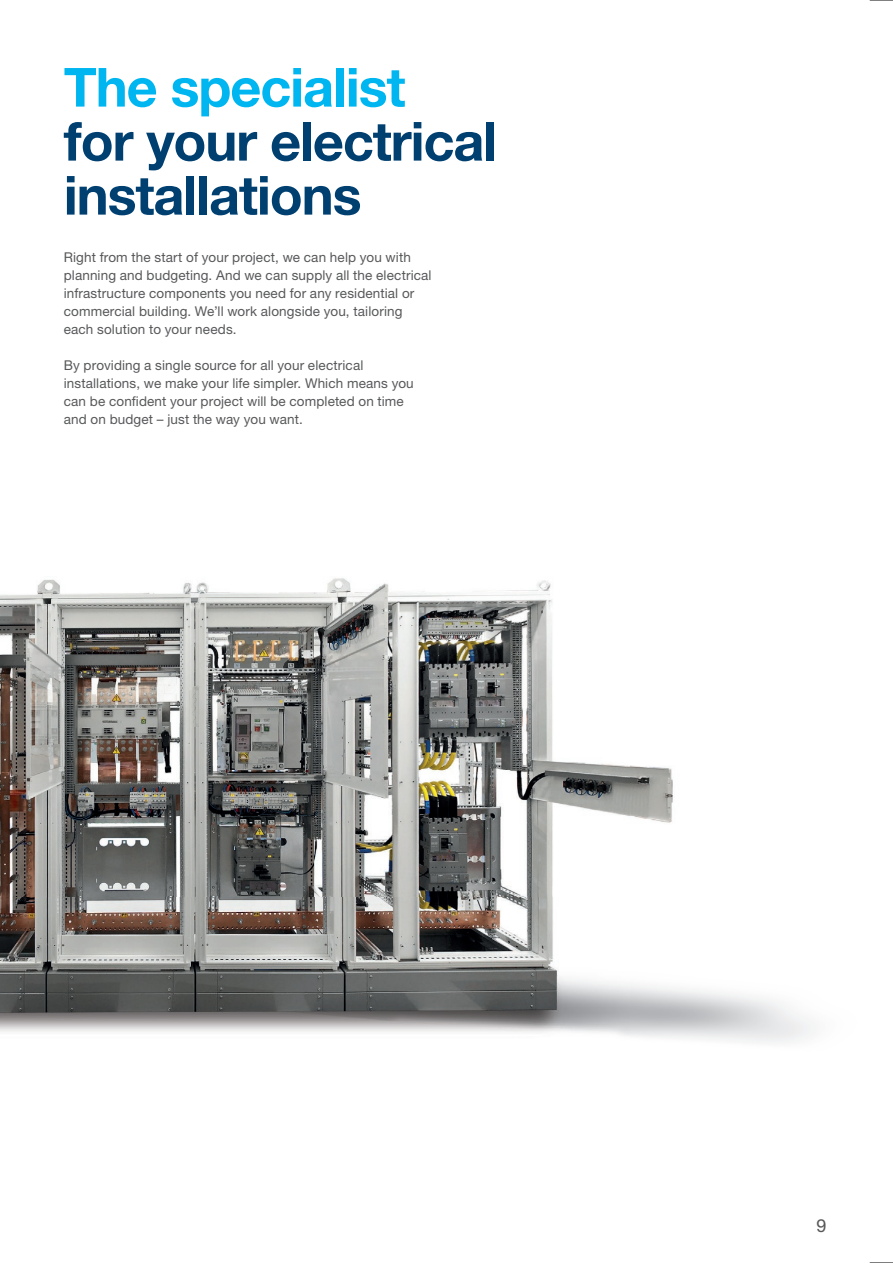
<style>
.page{position:relative;width:893px;height:1263px;background:#fff}
.page>*{position:absolute;margin:0;border:0;box-sizing:border-box;transform-origin:0 0}
.t1{font:700 54px/54px "Helvetica Neue LTW1 G";letter-spacing:-.02em;color:#004071}
.t2{font:700 54px "Helvetica Neue LTW1 G";letter-spacing:-.02em;color:#00b6f0}
.t3{font:18px "Helvetica Neue LTW1 G";color:#58585a}
.t4{font:13.5px/18px "Helvetica Neue LTW1 G";letter-spacing:.01em;color:#57585a}
</style>
<div class="page">
<img style="left:0;top:578px;width:814px;height:465px">
<svg style="left:870px;top:0;width:23px;height:1px"></svg>
<svg style="left:870px;top:1262px;width:23px;height:1px"></svg>
<h1 class="t2" style="left:64px;top:54px;width:343px">The specialist</h1>
<h1 class="t1" style="left:64px;top:114px;width:435px">for your electrical installations</h1>
<p class="t4" style="left:64px;top:248px;width:369px">Right from the start of your project, we can help you with planning and budgeting. And we can supply all the electrical infrastructure components you need for any residential or commercial building. We’ll work alongside you, tailoring each solution to your needs.</p>
<p class="t4" style="left:64px;top:356px;width:351px">By providing a single source for all your electrical installations, we make your life simpler. Which means you can be confident your project will be completed on time and on budget – just the way you want.</p>
<h2 class="t3" style="left:817px;top:1214px;width:12px">9</h2>
</div>
